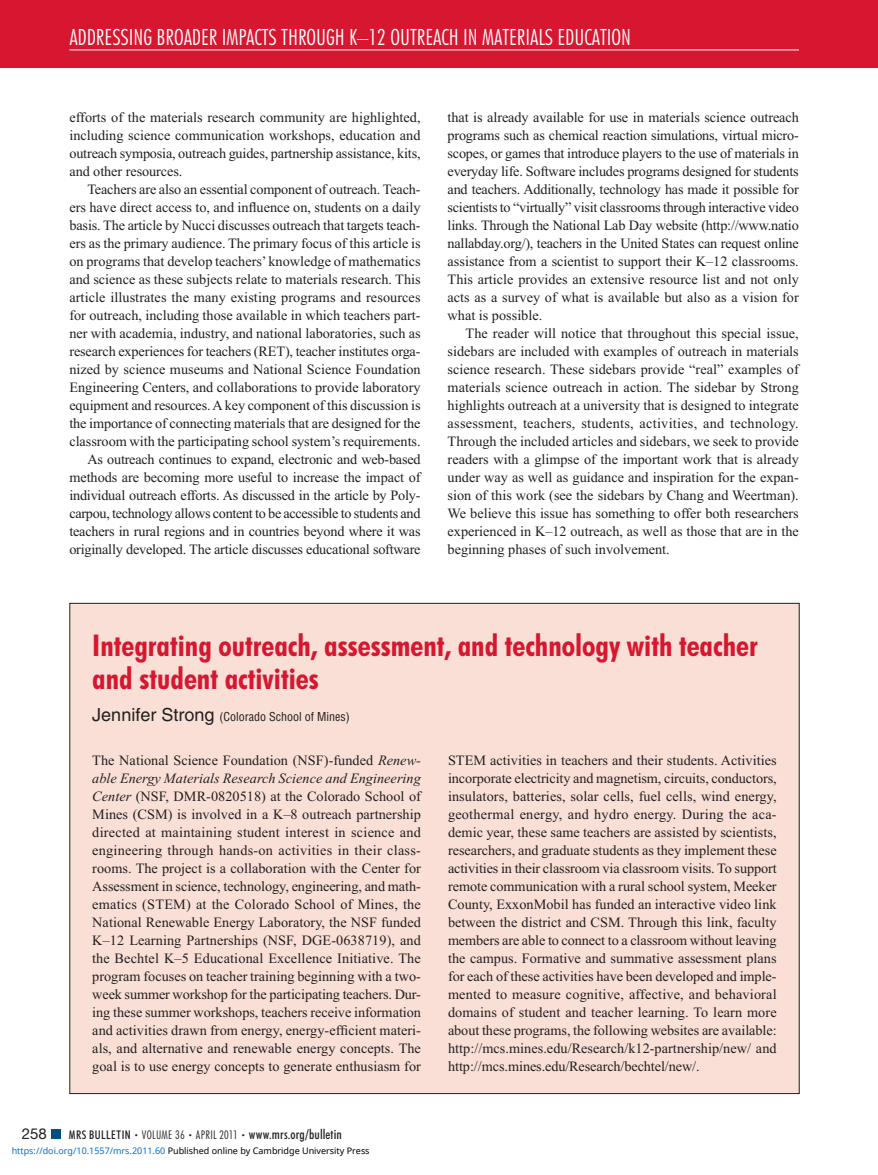
<style>
.page{position:relative;width:878px;height:1175px;background:#fff}
.page>*{position:absolute;margin:0;border:0;box-sizing:border-box;transform-origin:0 0}
.t1{font:700 condensed 30px/33px "Futura BT";color:#d7172f}
.t2{font:300 condensed 22.5px "Futura BT";color:#fff}
.t3{font:15px "Helvetica Neue LT Std";color:#231f20}
.t4{font:14.25px/18px "Times New Roman";letter-spacing:-.005em;color:#231f20;text-align:justify}
.t5{font:500 condensed 13.5px "Futura BT";letter-spacing:.01em;color:#231f20}
.t6{font:condensed 12px "Helvetica";color:#231f20}
.t7{font:9px "Noto Sans";color:#000}
.s1{font-stretch:normal;font-size:18px}
.s2{font-style:italic}
.s3{font-size:12px}
.s4{font-weight:300;font-size:7.5px}
.s5{font-weight:300;font-size:12px}
.s6{color:#0172cf}
</style>
<div class="page">
<div style="left:0;top:0;width:878px;height:68px;background:#d7172f"></div>
<hr style="left:69px;top:50px;width:730px;height:1px;background:#fff">
<div style="left:51px;top:1130px;width:9px;height:8px;background:#005080"></div>
<div style="left:70px;top:603px;width:729px;height:490px;background:#f9dfd6"></div>
<h2 class="t2" style="left:69px;top:29px;width:563px">ADDRESSING BROADER IMPACTS THROUGH K–12 OUTREACH IN MATERIALS EDUCATION</h2>
<p class="t4" style="left:69px;top:109px;width:352px">efforts of the materials research community are highlighted, including science communication workshops, education and outreach symposia, outreach guides, partnership assistance, kits, and other resources.</p>
<p class="t4" style="left:69px;top:181px;width:353px;text-align:right">Teachers are also an essential component of outreach. Teach&shy;ers have direct access to, and influence on, students on a daily basis. The article by Nucci discusses outreach that targets teach&shy;ers as the primary audience. The primary focus of this article is on programs that develop teachers’ knowledge of mathematics and science as these subjects relate to materials research. This article illustrates the many existing programs and resources for outreach, including those available in which teachers part&shy;ner with academia, industry, and national laboratories, such as research experiences for teachers (RET), teacher institutes orga&shy;nized by science museums and National Science Foundation Engineering Centers, and collaborations to provide laboratory equipment and resources. A key component of this discussion is the importance of connecting materials that are designed for the classroom with the participating school system’s requirements.<br>As outreach continues to expand, electronic and web-based methods are becoming more useful to increase the impact of individual outreach efforts. As discussed in the article by Poly&shy;carpou, technology allows content to be accessible to students and teachers in rural regions and in countries beyond where it was originally developed. The article discusses educational software</p>
<p class="t4" style="left:447px;top:109px;width:353px">that is already available for use in materials science outreach programs such as chemical reaction simulations, virtual micro&shy;scopes, or games that introduce players to the use of materials in everyday life. Software includes programs designed for students and teachers. Additionally, technology has made it possible for scientists to “virtually” visit classrooms through interactive video links. Through the National Lab Day website ( http :// www . natio nallabday . org / ), teachers in the United States can request online assistance from a scientist to support their K–12 classrooms.<br>This article provides an extensive resource list and not only acts as a survey of what is available but also as a vision for what is possible.</p>
<p class="t4" style="left:447px;top:325px;width:353px;text-indent:18px">The reader will notice that throughout this special issue, sidebars are included with examples of outreach in materials science research. These sidebars provide “real” examples of materials science outreach in action. The sidebar by Strong highlights outreach at a university that is designed to integrate assessment, teachers, students, activities, and technology.<br>Through the included articles and sidebars, we seek to provide readers with a glimpse of the important work that is already under way as well as guidance and inspiration for the expan&shy;sion of this work (see the sidebars by Chang and Weertman ).<br>We believe this issue has something to offer both researchers experienced in K–12 outreach, as well as those that are in the beginning phases of such involvement.</p>
<h1 class="t1" style="left:92px;top:632px;width:666px">Integrating outreach, assessment, and technology with teacher and student activities</h1>
<p class="t6" style="left:92px;top:711px;width:259px"><span class="s1">Jennifer Strong</span> (Colorado School of Mines)</p>
<p class="t4" style="left:448px;top:753px;width:330px">STEM activities in teachers and their students. Activities incorporate electricity and magnetism, circuits, conductors, insulators, batteries, solar cells, fuel cells, wind energy, geothermal energy, and hydro energy. During the aca&shy;demic year, these same teachers are assisted by scientists, researchers, and graduate students as they implement these activities in their classroom via classroom visits. To support remote communication with a rural school system, Meeker County, ExxonMobil has funded an interactive video link between the district and CSM. Through this link, faculty members are able to connect to a classroom without leaving the campus. Formative and summative assessment plans for each of these activities have been developed and imple&shy;mented to measure cognitive, affective, and behavioral domains of student and teacher learning. To learn more about these programs, the following websites are available: http :// mcs . mines . edu / Research / k12 - partnership / new / and http :// mcs . mines . edu / Research / bechtel / new / .</p>
<p class="t4" style="left:92px;top:753px;width:330px">The National Science Foundation (NSF)-funded <span class="s2">Renew&shy;able Energy Materials Research Science and Engineering Center</span> (NSF, DMR-0820518) at the Colorado School of Mines (CSM) is involved in a K–8 outreach partnership directed at maintaining student interest in science and engineering through hands-on activities in their class&shy;rooms. The project is a collaboration with the Center for Assessment in science, technology, engineering, and math&shy;ematics (STEM) at the Colorado School of Mines, the National Renewable Energy Laboratory, the NSF funded K–12 Learning Partnerships (NSF, DGE-0638719), and the Bechtel K–5 Educational Excellence Initiative. The program focuses on teacher training beginning with a two&shy;week summer workshop for the participating teachers. Dur&shy;ing these summer workshops, teachers receive information and activities drawn from energy, energy-efficient materi&shy;als, and alternative and renewable energy concepts. The goal is to use energy concepts to generate enthusiasm for</p>
<p class="t3" style="left:22px;top:1128px;width:27px">258</p>
<p class="t5" style="left:69px;top:1129px;width:274px"><span class="s3">MRS BULLETIN</span> <span class="s4">•</span> <span class="s5">VOLUME 36</span> <span class="s4">•</span> <span class="s5">APRIL 2011</span> <span class="s4">•</span> www.mrs.org/bulletin</p>
<p class="t7" style="left:12px;top:1143px;width:359px"><span class="s6">https://doi.org/10.1557/mrs.2011.60</span> Published online by Cambridge University Press</p>
</div>
